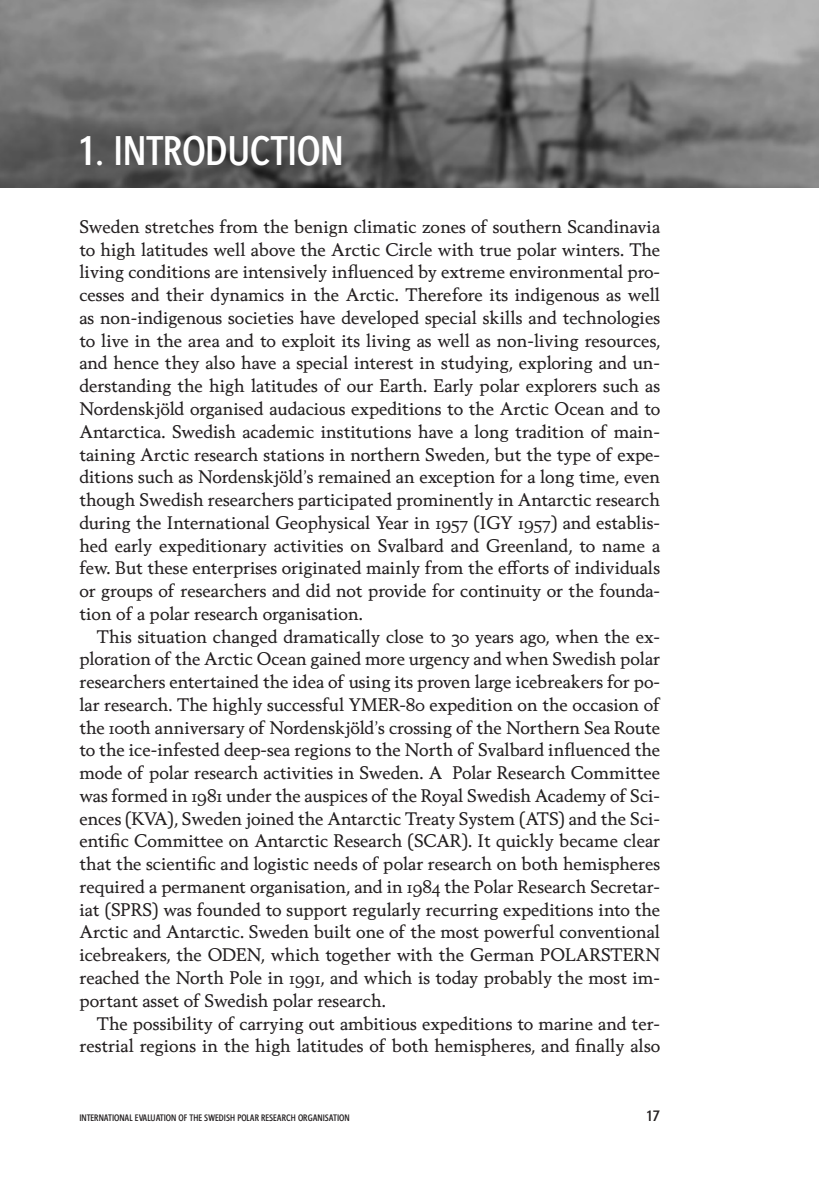
<style>
.page{position:relative;width:819px;height:1201px;background:#fff}
.page>*{position:absolute;margin:0;border:0;box-sizing:border-box;transform-origin:0 0}
.t1{font:38.5px "Esseltube";color:#fff}
.t2{font:17.5px/22.8px "Berling Nova Text Pro";color:#231f20;text-align:justify}
.t3{font:14px "Esseltube";color:#231f20}
.t4{font:8.75px "Esseltube";letter-spacing:-.005em;color:#231f20}
</style>
<div class="page">
<img style="left:0;top:0;width:819px;height:187px">
<h1 class="t1" style="left:79px;top:135px;width:265px">1. INTRODUCTION</h1>
<p class="t2" style="left:79px;top:216px;width:582px">Sweden stretches from the benign climatic zones of southern Scandinavia to high latitudes well above the Arctic Circle with true polar winters. The living conditions are intensively influenced by extreme environmental pro&shy;cesses and their dynamics in the Arctic. Therefore its indigenous as well as non-indigenous societies have developed special skills and technologies to live in the area and to exploit its living as well as non-living resources, and hence they also have a special interest in studying, exploring and un&shy;derstanding the high latitudes of our Earth. Early polar explorers such as Nordenskjöld organised audacious expeditions to the Arctic Ocean and to Antarctica. Swedish academic institutions have a long tradition of main&shy;taining Arctic research stations in northern Sweden, but the type of expe&shy;ditions such as Nordenskjöld’s remained an exception for a long time, even though Swedish researchers participated prominently in Antarctic research during the International Geophysical Year in 1957 (IGY 1957) and establis&shy;hed early expeditionary activities on Svalbard and Greenland, to name a few. But these enterprises originated mainly from the efforts of individuals or groups of researchers and did not provide for continuity or the founda&shy;tion of a polar research organisation.</p>
<p class="t2" style="left:79px;top:626px;width:582px;text-indent:18px">This situation changed dramatically close to 30 years ago, when the ex&shy;ploration of the Arctic Ocean gained more urgency and when Swedish polar researchers entertained the idea of using its proven large icebreakers for po&shy;lar research. The highly successful YMER-80 expedition on the occasion of the 100th anniversary of Nordenskjöld’s crossing of the Northern Sea Route to the ice-infested deep-sea regions to the North of Svalbard influenced the mode of polar research activities in Sweden. A Polar Research Committee was formed in 1981 under the auspices of the Royal Swedish Academy of Sci&shy;ences (KVA), Sweden joined the Antarctic Treaty System (ATS) and the Sci&shy;entific Committee on Antarctic Research (SCAR). It quickly became clear that the scientific and logistic needs of polar research on both hemispheres required a permanent organisation, and in 1984 the Polar Research Secretar&shy;iat (SPRS) was founded to support regularly recurring expeditions into the Arctic and Antarctic. Sweden built one of the most powerful conventional icebreakers, the ODEN, which together with the German POLARSTERN reached the North Pole in 1991, and which is today probably the most im&shy;portant asset of Swedish polar research.</p>
<p class="t2" style="left:79px;top:1012px;width:582px;text-align:right">The possibility of carrying out ambitious expeditions to marine and ter&shy;restrial regions in the high latitudes of both hemispheres, and finally also</p>
<p class="t4" style="left:79px;top:1113px;width:272px">INTERNATIONAL EVALUATION OF THE SWEDISH POLAR RESEARCH ORGANISATION</p>
<p class="t3" style="left:646px;top:1109px;width:15px">17</p>
</div>
